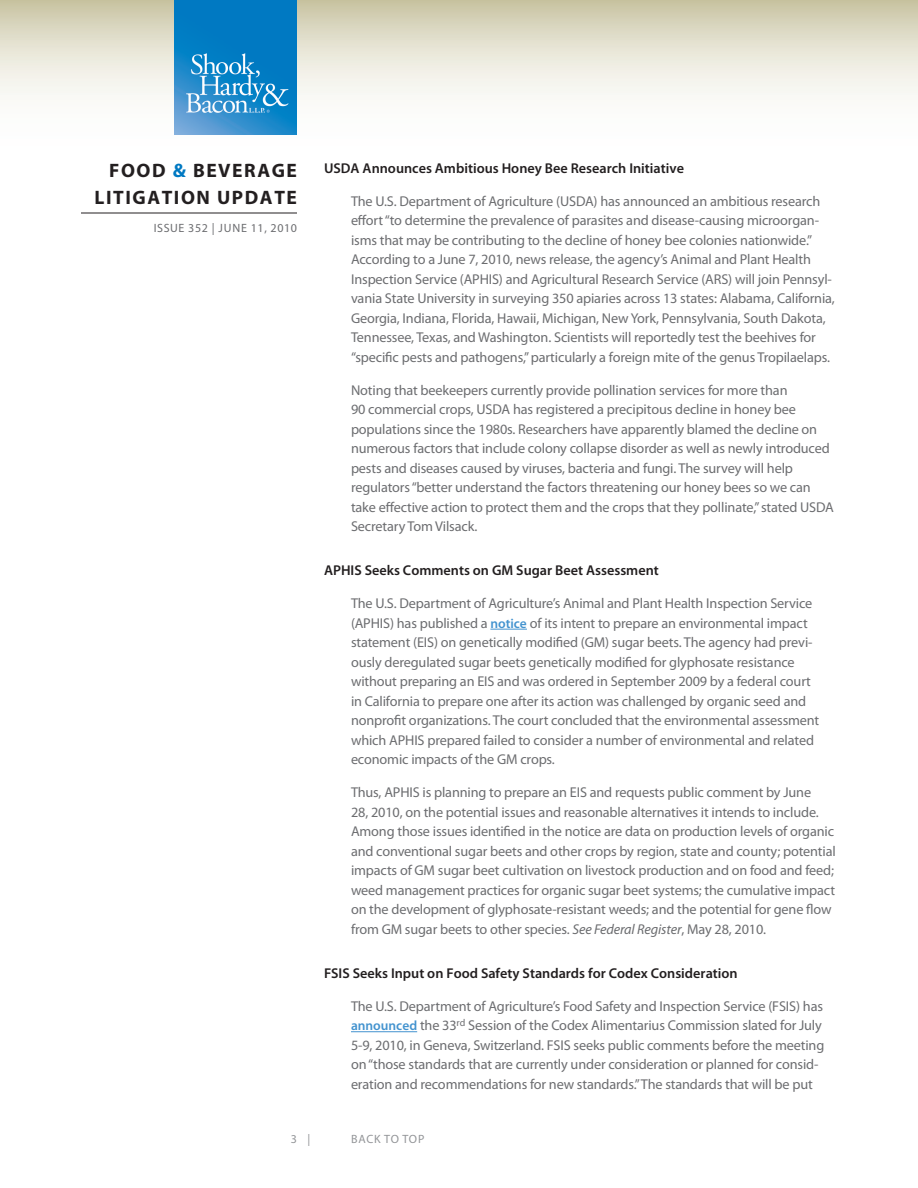
<style>
.page{position:relative;width:918px;height:1188px;background:#fff}
.page>*{position:absolute;margin:0;border:0;box-sizing:border-box;transform-origin:0 0}
.t1{font:700 19.5px/27px "Myriad Pro";letter-spacing:.08em;color:#231f20;text-align:right}
.Body{font:14.25px/19.5px "Myriad Pro";letter-spacing:-.01em;color:#6c6d70}
.Subhead{font:600 14.25px "Myriad Pro";color:#231f20}
.t2{font:12px "Myriad Pro";letter-spacing:.05em;color:#6c6d70}
.Body-2{font:12px "Myriad Pro";letter-spacing:.06em;color:#939598}
.s1{color:#0079c2}
.s2{font-weight:600;font-size:13.5px;color:#4393cf}
.s3{font-style:italic}
</style>
<div class="page">
<svg style="left:0;top:0;width:918px;height:135px"></svg>
<hr style="left:81px;top:213px;width:216px;height:1px;background:#231f20">
<img style="left:175px;top:0;width:122px;height:135px">
<hr style="left:490px;top:629px;width:37px;height:1px;background:#4393cf">
<hr style="left:351px;top:1031px;width:66px;height:1px;background:#4393cf">
<h1 class="t1" style="left:94px;top:156px;width:204px">FOOD <span class="s1">&amp;</span> BEVERAGE<br>LITIGATION UPDATE</h1>
<p class="t2" style="left:154px;top:221px;width:145px">ISSUE 352 | JUNE 11, 2010</p>
<p class="Subhead" style="left:324px;top:159px;width:362px">USDA Announces Ambitious Honey Bee Research Initiative</p>
<p class="Body" style="left:351px;top:191px;width:485px">The U.S. Department of Agriculture (USDA) has announced an ambitious research effort “to determine the prevalence of parasites and disease-causing microorgan&shy;isms that may be contributing to the decline of honey bee colonies nationwide.” According to a June 7, 2010, news release, the agency’s Animal and Plant Health Inspection Service (APHIS) and Agricultural Research Service (ARS) will join Pennsyl&shy;vania State University in surveying 350 apiaries across 13 states: Alabama, California, Georgia, Indiana, Florida, Hawaii, Michigan, New York, Pennsylvania, South Dakota, Tennessee, Texas, and Washington. Scientists will reportedly test the beehives for “specific pests and pathogens,” particularly a foreign mite of the genus Tropilaelaps.</p>
<p class="Body" style="left:351px;top:380px;width:484px">Noting that beekeepers currently provide pollination services for more than<br>90 commercial crops, USDA has registered a precipitous decline in honey bee populations since the 1980s. Researchers have apparently blamed the decline on numerous factors that include colony collapse disorder as well as newly introduced pests and diseases caused by viruses, bacteria and fungi. The survey will help regulators “better understand the factors threatening our honey bees so we can take effective action to protect them and the crops that they pollinate,” stated USDA Secretary Tom Vilsack.</p>
<p class="Subhead" style="left:324px;top:561px;width:336px">APHIS Seeks Comments on GM Sugar Beet Assessment</p>
<p class="Body" style="left:351px;top:594px;width:470px">The U.S. Department of Agriculture’s Animal and Plant Health Inspection Service (APHIS) has published a <span class="s2">notice</span> of its intent to prepare an environmental impact statement (EIS) on genetically modified (GM) sugar beets. The agency had previ&shy;ously deregulated sugar beets genetically modified for glyphosate resistance without preparing an EIS and was ordered in September 2009 by a federal court in California to prepare one after its action was challenged by organic seed and nonprofit organizations. The court concluded that the environmental assessment which APHIS prepared failed to consider a number of environmental and related economic impacts of the GM crops.</p>
<p class="Body" style="left:351px;top:783px;width:486px">Thus, APHIS is planning to prepare an EIS and requests public comment by June<br>28, 2010, on the potential issues and reasonable alternatives it intends to include.<br>Among those issues identified in the notice are data on production levels of organic and conventional sugar beets and other crops by region, state and county; potential impacts of GM sugar beet cultivation on livestock production and on food and feed; weed management practices for organic sugar beet systems; the cumulative impact on the development of glyphosate-resistant weeds; and the potential for gene flow from GM sugar beets to other species. <span class="s3">See Federal Register</span>, May 28, 2010.</p>
<p class="Subhead" style="left:324px;top:964px;width:415px">FSIS Seeks Input on Food Safety Standards for Codex Consideration</p>
<p class="Body" style="left:351px;top:996px;width:475px">The U.S. Department of Agriculture’s Food Safety and Inspection Service (FSIS) has <span class="s2">announced</span> the 33<sup>rd</sup> Session of the Codex Alimentarius Commission slated for July 5-9, 2010, in Geneva, Switzerland. FSIS seeks public comments before the meeting on “those standards that are currently under consideration or planned for consid&shy;eration and recommendations for new standards.” The standards that will be put</p>
<p class="Body-2" style="left:291px;top:1132px;width:21px">3 |</p>
<p class="Body-2" style="left:351px;top:1132px;width:75px">BACK TO TOP</p>
</div>
